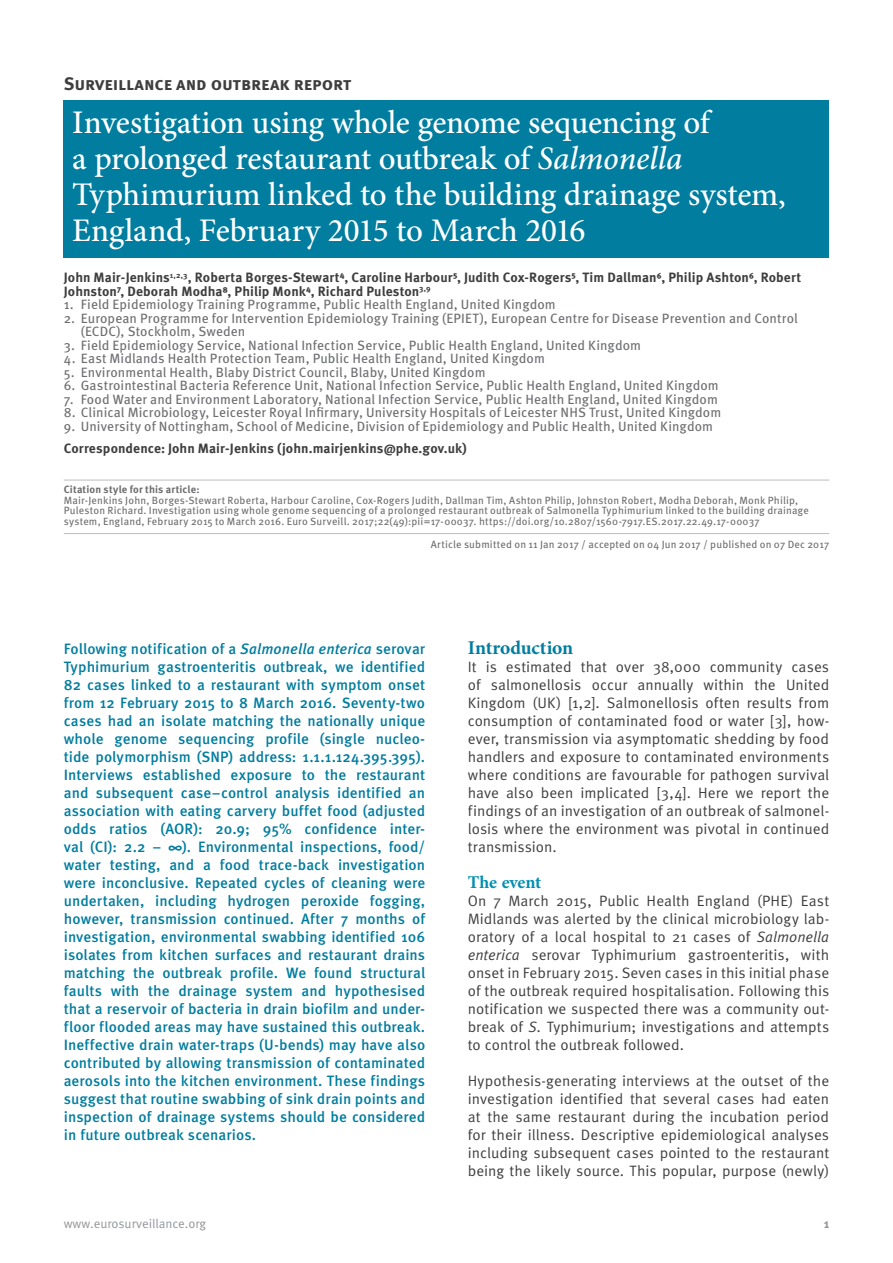
<style>
.page{position:relative;width:893px;height:1263px;background:#fff}
.page>*{position:absolute;margin:0;border:0;box-sizing:border-box;transform-origin:0 0}
.t1{font:500 33px/36px "Minion Pro";letter-spacing:-.01em;color:#fff}
.t2{font:700 19.5px "Minion Pro";letter-spacing:-.005em;color:#007d9f}
.t3{font:700 18px "Meta Pro";color:#3e3e3f}
.t4{font:700 18px "Minion Pro";letter-spacing:-.01em;color:#008fb0}
.t5{font:500 15px/18px "Meta Pro";letter-spacing:.005em;color:#007d9f;text-align:justify}
.t6{font:15px/18px "Meta Pro";color:#3e3e3f;text-align:justify}
.t7{font:13.5px/13.5px "Meta Pro";letter-spacing:.005em;color:#6c6d70}
.t8{font:700 13.5px/13.5px "Meta Pro";letter-spacing:.005em;color:#3e3e3f}
.t9{font:12.75px "Meta Pro";color:#939598}
.t10{font:700 12.75px "Meta Pro";color:#939598}
.t11{font:10.5px/10.5px "Meta Pro";letter-spacing:.015em;color:#6c6d70}
.t12{font:700 10.5px "Meta Pro";letter-spacing:.015em;color:#6c6d70}
.s1{font-style:italic}
</style>
<div class="page">
<hr style="left:64px;top:480px;width:765px;height:1px;background:#bcbdc0">
<hr style="left:64px;top:533px;width:765px;height:1px;background:#bcbdc0">
<div style="left:64px;top:100px;width:765px;height:158px;background:#007d9f"></div>
<p class="t3" style="left:64px;top:72px;width:289px">Surveillance and outbreak report</p>
<h1 class="t1" style="left:72px;top:104px;width:715px">Investigation using whole genome sequencing of<br>a prolonged restaurant outbreak of <span class="s1">Salmonella </span>Typhimurium linked to the building drainage system, England, February 2015 to March 2016</h1>
<p class="t8" style="left:64px;top:271px;width:739px">John Mair-Jenkins<sup>1,2,3</sup>, Roberta Borges-Stewart⁴, Caroline Harbour⁵, Judith Cox-Rogers⁵, Tim Dallman⁶, Philip Ashton⁶, Robert<br>Johnston⁷, Deborah Modha⁸, Philip Monk⁴, Richard Puleston<sup>3,9</sup></p>
<p class="t7" style="left:64px;top:298px;width:493px">1. Field Epidemiology Training Programme, Public Health England, United Kingdom</p>
<p class="t7" style="left:81px;top:312px;width:719px;text-indent:-17px">2. European Programme for Intervention Epidemiology Training (EPIET), European Centre for Disease Prevention and Control (ECDC), Stockholm, Sweden</p>
<p class="t7" style="left:64px;top:339px;width:579px">3. Field Epidemiology Service, National Infection Service, Public Health England, United Kingdom</p>
<p class="t7" style="left:64px;top:352px;width:483px">4. East Midlands Health Protection Team, Public Health England, United Kingdom</p>
<p class="t7" style="left:64px;top:366px;width:423px">5. Environmental Health, Blaby District Council, Blaby, United Kingdom</p>
<p class="t7" style="left:64px;top:379px;width:656px">6. Gastrointestinal Bacteria Reference Unit, National Infection Service, Public Health England, United Kingdom</p>
<p class="t7" style="left:64px;top:393px;width:656px">7. Food Water and Environment Laboratory, National Infection Service, Public Health England, United Kingdom</p>
<p class="t7" style="left:64px;top:406px;width:659px">8. Clinical Microbiology, Leicester Royal Infirmary, University Hospitals of Leicester NHS Trust, United Kingdom</p>
<p class="t7" style="left:64px;top:420px;width:651px">9. University of Nottingham, School of Medicine, Division of Epidemiology and Public Health, United Kingdom</p>
<p class="t8" style="left:64px;top:442px;width:405px">Correspondence: John Mair-Jenkins (john.mairjenkins@phe.gov.uk)</p>
<p class="t12" style="left:64px;top:483px;width:137px">Citation style for this article:</p>
<p class="t11" style="left:64px;top:495px;width:747px">Mair-Jenkins John, Borges-Stewart Roberta, Harbour Caroline, Cox-Rogers Judith, Dallman Tim, Ashton Philip, Johnston Robert, Modha Deborah, Monk Philip,<br>Puleston Richard. Investigation using whole genome sequencing of a prolonged restaurant outbreak of Salmonella Typhimurium linked to the building drainage system, England, February 2015 to March 2016. Euro Surveill. 2017;22(49):pii=17-00037. https://doi.org/10.2807/1560-7917.ES.2017.22.49.17-00037</p>
<p class="t11" style="left:431px;top:539px;width:400px">Article submitted on 11 Jan 2017 / accepted on 04 Jun 2017 / published on 07 Dec 2017</p>
<p class="t5" style="left:64px;top:640px;width:363px">Following notification of a <span class="s1">Salmonella enterica</span> serovar Typhimurium gastroenteritis outbreak, we identified 82 cases linked to a restaurant with symptom onset from 12 February 2015 to 8 March 2016. Seventy-two cases had an isolate matching the nationally unique whole genome sequencing profile (single nucleo&shy;tide polymorphism (SNP) address: 1.1.1.124.395.395).<br>Interviews established exposure to the restaurant and subsequent case–control analysis identified an association with eating carvery buffet food (adjusted odds ratios (AOR): 20.9; 95% confidence inter&shy;val (CI): 2.2 – ∞). Environmental inspections, food/ water testing, and a food trace-back investigation were inconclusive. Repeated cycles of cleaning were undertaken, including hydrogen peroxide fogging, however, transmission continued. After 7 months of investigation, environmental swabbing identified 106 isolates from kitchen surfaces and restaurant drains matching the outbreak profile. We found structural faults with the drainage system and hypothesised that a reservoir of bacteria in drain biofilm and under&shy;floor flooded areas may have sustained this outbreak.<br>Ineffective drain water-traps (U-bends) may have also contributed by allowing transmission of contaminated aerosols into the kitchen environment. These findings suggest that routine swabbing of sink drain points and inspection of drainage systems should be considered in future outbreak scenarios.</p>
<h2 class="t2" style="left:468px;top:634px;width:107px">Introduction</h2>
<p class="t6" style="left:468px;top:658px;width:363px">It is estimated that over 38,000 community cases of salmonellosis occur annually within the United Kingdom (UK) [1,2]. Salmonellosis often results from consumption of contaminated food or water [3], how&shy;ever, transmission via asymptomatic shedding by food handlers and exposure to contaminated environments where conditions are favourable for pathogen survival have also been implicated [3,4]. Here we report the findings of an investigation of an outbreak of salmonel&shy;losis where the environment was pivotal in continued transmission.</p>
<p class="t4" style="left:468px;top:869px;width:75px">The event</p>
<p class="t6" style="left:468px;top:892px;width:363px">On 7 March 2015, Public Health England (PHE) East Midlands was alerted by the clinical microbiology lab&shy;oratory of a local hospital to 21 cases of <span class="s1">Salmonella enterica</span> serovar Typhimurium gastroenteritis, with onset in February 2015. Seven cases in this initial phase of the outbreak required hospitalisation. Following this notification we suspected there was a community out&shy;break of <span class="s1">S.</span> Typhimurium; investigations and attempts to control the outbreak followed.</p>
<p class="t6" style="left:468px;top:1072px;width:363px">Hypothesis-generating interviews at the outset of the investigation identified that several cases had eaten at the same restaurant during the incubation period for their illness. Descriptive epidemiological analyses including subsequent cases pointed to the restaurant being the likely source. This popular, purpose (newly)</p>
<p class="t9" style="left:64px;top:1215px;width:144px">www.eurosurveillance.org</p>
<p class="t10" style="left:824px;top:1215px;width:7px">1</p>
</div>
